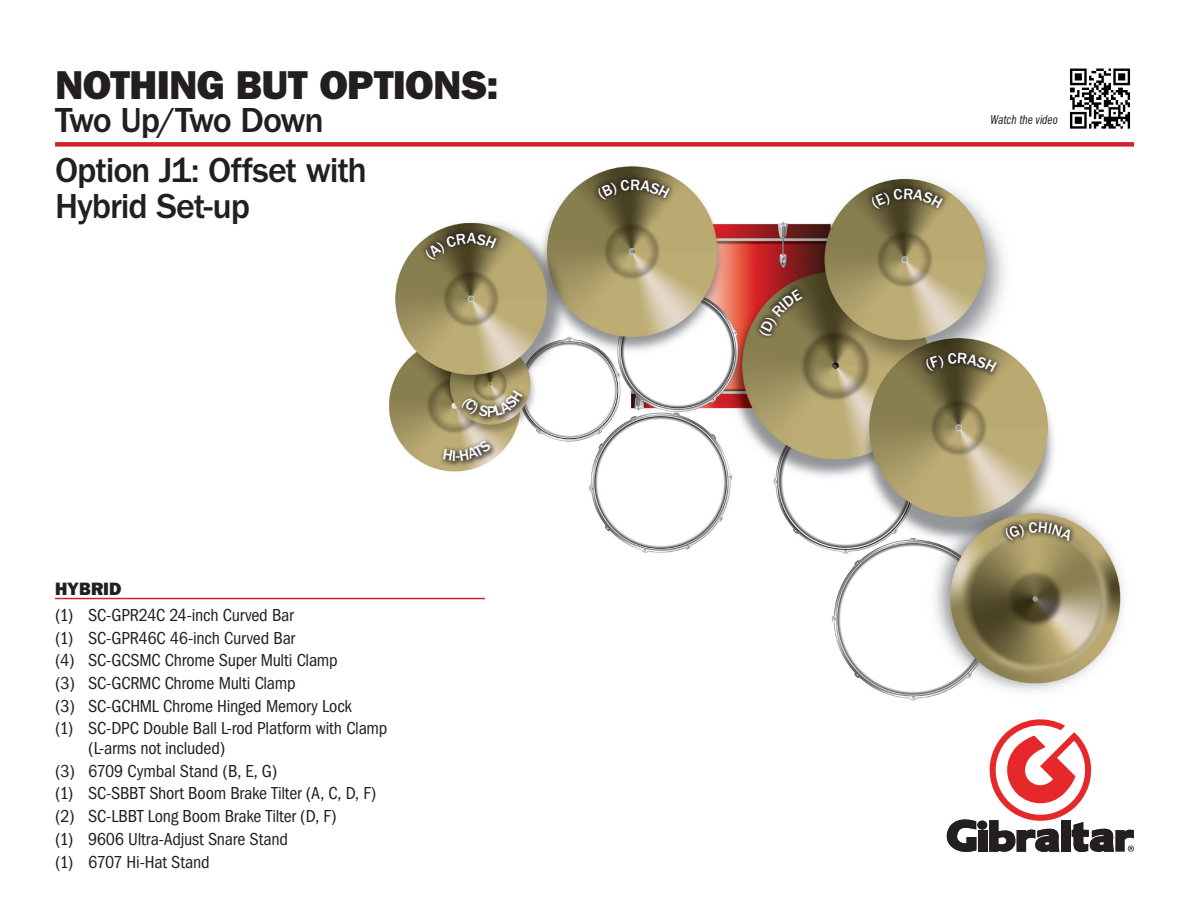
<style>
.page{position:relative;width:1188px;height:918px;background:#fff}
.page>*{position:absolute;margin:0;border:0;box-sizing:border-box;transform-origin:0 0}
.t1{font:40.5px "ITC Franklin Gothic Std Hvy";letter-spacing:-.015em;color:#231f20}
.t2{font:500 36px/36px "ITC Franklin Gothic Std";letter-spacing:-.035em;color:#231f20}
.t3{font:condensed 18px/19.5px "Franklin Gothic";letter-spacing:-.015em;color:#231f20}
.t4{font:800 18px "Franklin Gothic";color:#231f20}
.t5{font:13.5px "Franklin Gothic Book Cmpr Ital";color:#231f20}
</style>
<div class="page">
<img style="left:381px;top:166px;width:742px;height:535px">
<div style="left:1000px;top:516px;width:76px;height:31px;background:#231f20;opacity:.8"></div>
<div style="left:977px;top:821px;width:10px;height:9px;background:#231f20;border-radius:50%"></div>
<svg style="left:946px;top:819px;width:30px;height:33px"></svg>
<div style="left:978px;top:830px;width:9px;height:22px;background:#231f20"></div>
<svg style="left:985px;top:719px;width:149px;height:133px"></svg>
<hr style="left:55px;top:598px;width:430px;height:1px;background:#d1232a">
<div style="left:55px;top:142px;width:1079px;height:5px;background:#d1232a"></div>
<img style="left:1070px;top:68px;width:61px;height:61px">
<svg style="left:437px;top:376px;width:93px;height:98px"></svg>
<svg style="left:861px;top:166px;width:91px;height:78px"></svg>
<svg style="left:915px;top:318px;width:92px;height:92px"></svg>
<svg style="left:752px;top:275px;width:59px;height:74px"></svg>
<svg style="left:592px;top:172px;width:84px;height:36px"></svg>
<svg style="left:415px;top:201px;width:93px;height:92px"></svg>
<svg style="left:1004px;top:522px;width:69px;height:19px"></svg>
<p class="t1" style="left:55px;top:61px;width:445px">NOTHING BUT OPTIONS:</p>
<p class="t2" style="left:55px;top:103px;width:270px">Two Up/Two Down</p>
<p class="t2" style="left:55px;top:152px;width:314px">Option J1: Offset with<br>Hybrid Set-up</p>
<p class="t4" style="left:55px;top:578px;width:68px">HYBRID</p>
<p class="t3" style="left:55px;top:605px;width:240px">(1) SC-GPR24C 24-inch Curved Bar</p>
<p class="t3" style="left:55px;top:628px;width:242px">(1) SC-GPR46C 46-inch Curved Bar</p>
<p class="t3" style="left:55px;top:651px;width:284px">(4) SC-GCSMC Chrome Super Multi Clamp</p>
<p class="t3" style="left:55px;top:673px;width:242px">(3) SC-GCRMC Chrome Multi Clamp</p>
<p class="t3" style="left:55px;top:696px;width:298px">(3) SC-GCHML Chrome Hinged Memory Lock</p>
<p class="t3" style="left:88px;top:719px;width:301px;text-indent:-33px">(1) SC-DPC Double Ball L-rod Platform with Clamp (L-arms not included)</p>
<p class="t3" style="left:55px;top:761px;width:224px">(3) 6709 Cymbal Stand (B, E, G)</p>
<p class="t3" style="left:55px;top:784px;width:323px">(1) SC-SBBT Short Boom Brake Tilter (A, C, D, F)</p>
<p class="t3" style="left:55px;top:807px;width:283px">(2) SC-LBBT Long Boom Brake Tilter (D, F)</p>
<p class="t3" style="left:55px;top:829px;width:234px">(1) 9606 Ultra-Adjust Snare Stand</p>
<p class="t3" style="left:55px;top:852px;width:156px">(1) 6707 Hi-Hat Stand</p>
<p class="t5" style="left:990px;top:112px;width:69px">Watch the video</p>
</div>
